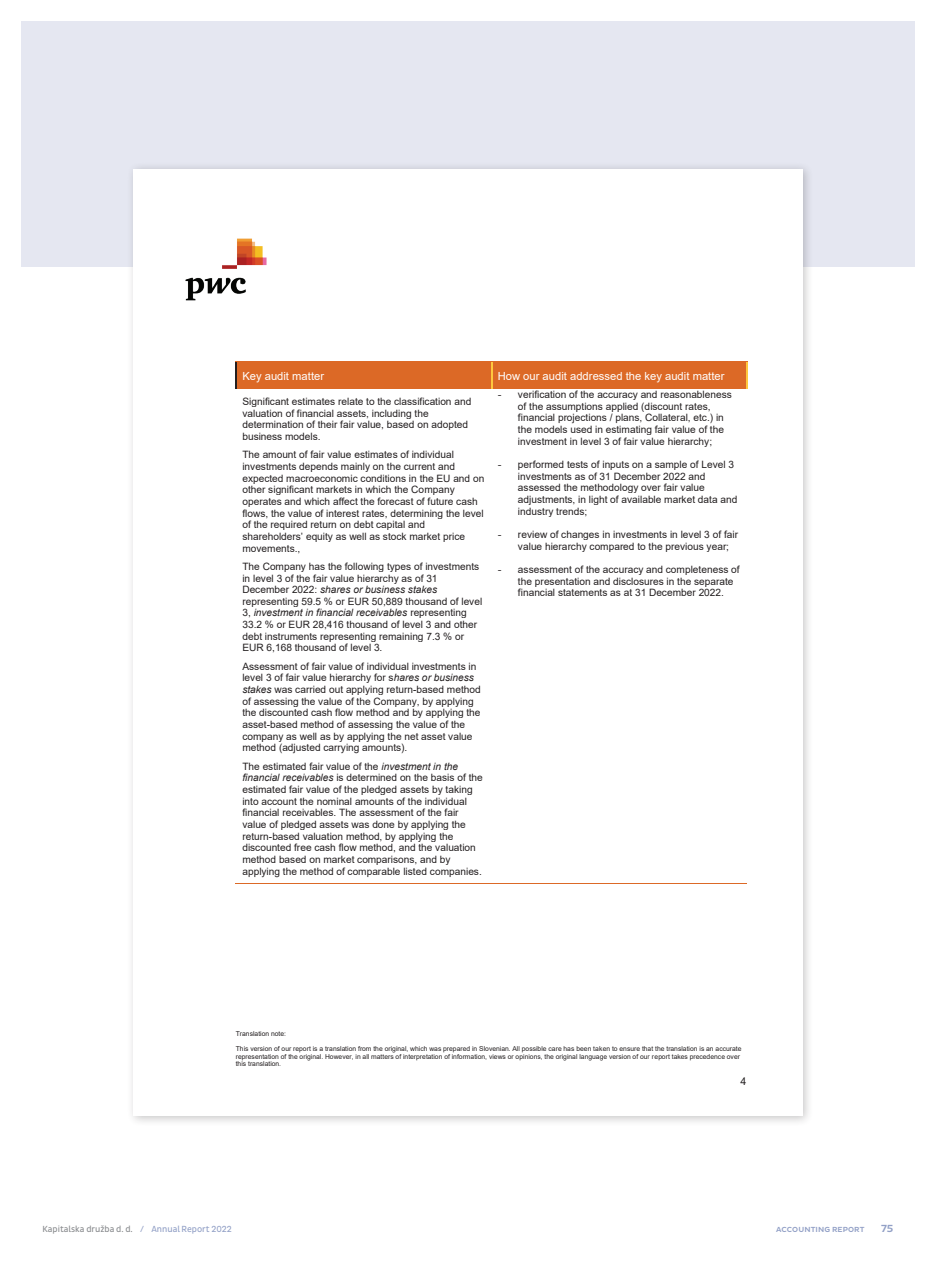
<style>
.page{position:relative;width:936px;height:1263px;background:#fff}
.page>*{position:absolute;margin:0;border:0;box-sizing:border-box;transform-origin:0 0}
.t1{font:11.25px "Arial";color:#fff}
.t2{font:10.65px "Arial";color:#231f20}
.t3{font:500 10.5px "Pluto Sans";color:#92a0c6}
.t4{font:10.2px/11.7px "Arial";letter-spacing:.005em;color:#231f20}
.t5{font:9px "Pluto Sans Cond";color:#8a8c8f}
.t6{font:500 7.5px "Pluto Sans";letter-spacing:.015em;color:#92a0c6}
.t7{font:6.75px/14.5px "Arial";letter-spacing:.005em;color:#231f20}
.s1{font-style:italic}
.s2{font-family:"Georgia"}
.s3{color:#92a0c6}
</style>
<div class="page">
<div style="left:21px;top:21px;width:893px;height:245px;background:#e5e7f1"></div>
<div style="left:126px;top:162px;width:688px;height:965px;background:#231f20;opacity:.25"></div>
<div style="left:133px;top:169px;width:669px;height:946px;background:#fff"></div>
<img style="left:185px;top:238px;width:82px;height:63px">
<div style="left:237px;top:362px;width:254px;height:27px;background:#dc6926"></div>
<div style="left:492px;top:362px;width:254px;height:27px;background:#dc6926"></div>
<hr style="left:237px;top:361px;width:254px;height:1px;background:#dc6926">
<hr style="left:492px;top:361px;width:254px;height:1px;background:#dc6926">
<svg style="left:236px;top:361px;width:1px;height:28px"></svg>
<svg style="left:491px;top:361px;width:1px;height:28px"></svg>
<svg style="left:746px;top:361px;width:1px;height:28px"></svg>
<hr style="left:235px;top:883px;width:256px;height:1px;background:#dc6926">
<hr style="left:491px;top:883px;width:256px;height:1px;background:#dc6926">
<p class="t1" style="left:242px;top:368px;width:83px">Key audit matter</p>
<p class="t1" style="left:497px;top:368px;width:228px">How our audit addressed the key audit matter</p>
<p class="t4" style="left:242px;top:395px;width:230px">Significant estimates relate to the classification and valuation of financial assets, including the determination of their fair value, based on adopted business models.</p>
<p class="t4" style="left:242px;top:449px;width:243px">The amount of fair value estimates of individual investments depends mainly on the current and expected macroeconomic conditions in the EU and on other significant markets in which the Company operates and which affect the forecast of future cash flows, the value of interest rates, determining the level of the required return on debt capital and shareholders’ equity as well as stock market price movements.,</p>
<p class="t4" style="left:242px;top:560px;width:241px">The Company has the following types of investments in level 3 of the fair value hierarchy as of 31<br>December 2022: <span class="s1">shares or business stakes </span>representing 59.5 % or EUR 50,889 thousand of level 3, <span class="s1">investment in financial receivables</span> representing 33.2 % or EUR 28,416 thousand of level 3 and other debt instruments representing remaining 7.3 % or EUR 6,168 thousand of level 3.</p>
<p class="t4" style="left:242px;top:660px;width:240px">Assessment of fair value of individual investments in level 3 of fair value hierarchy for s<span class="s1">hares or business stakes</span> was carried out applying return-based method of assessing the value of the Company, by applying the discounted cash flow method and by applying the asset-based method of assessing the value of the company as well as by applying the net asset value method (adjusted carrying amounts).</p>
<p class="t4" style="left:242px;top:760px;width:242px">The estimated fair value of the <span class="s1">investment in the financial receivables</span> is determined on the basis of the estimated fair value of the pledged assets by taking into account the nominal amounts of the individual financial receivables. The assessment of the fair value of pledged assets was done by applying the return-based valuation method, by applying the discounted free cash flow method, and the valuation method based on market comparisons, and by applying the method of comparable listed companies.</p>
<p class="t4" style="left:518px;top:389px;width:215px;text-indent:-20px"><span class="s2">-</span> verification of the accuracy and reasonableness of the assumptions applied (discount rates, financial projections / plans, Collateral, etc.) in the models used in estimating fair value of the investment in level 3 of fair value hierarchy;</p>
<p class="t4" style="left:518px;top:459px;width:221px;text-indent:-20px"><span class="s2">-</span> performed tests of inputs on a sample of Level 3 investments as of 31 December 2022 and assessed the methodology over fair value adjustments, in light of available market data and industry trends;</p>
<p class="t4" style="left:518px;top:529px;width:221px;text-indent:-20px"><span class="s2">-</span> review of changes in investments in level 3 of fair value hierarchy compared to the previous year;</p>
<p class="t4" style="left:518px;top:563px;width:223px;text-indent:-20px"><span class="s2">-</span> assessment of the accuracy and completeness of the presentation and disclosures in the separate financial statements as at 31 December 2022.</p>
<p class="t7" style="left:236px;top:1026px;width:507px">Translation note:<br>This version of our report is a translation from the original, which was prepared in Slovenian. All possible care has been taken to ensure that the translation is an accurate</p>
<p class="t7" style="left:236px;top:1052px;width:506px;line-height:7.8px">representation of the original. However, in all matters of interpretation of information, views or opinions, the original language version of our report takes precedence over this translation.</p>
<p class="t2" style="left:740px;top:1073px;width:7px">4</p>
<p class="t5" style="left:43px;top:1224px;width:191px">Kapitalska družba d. d. <span class="s3">/ Annual Report 2022</span></p>
<p class="t6" style="left:776px;top:1226px;width:90px">ACCOUNTING REPORT</p>
<p class="t3" style="left:880px;top:1223px;width:14px">75</p>
</div>
